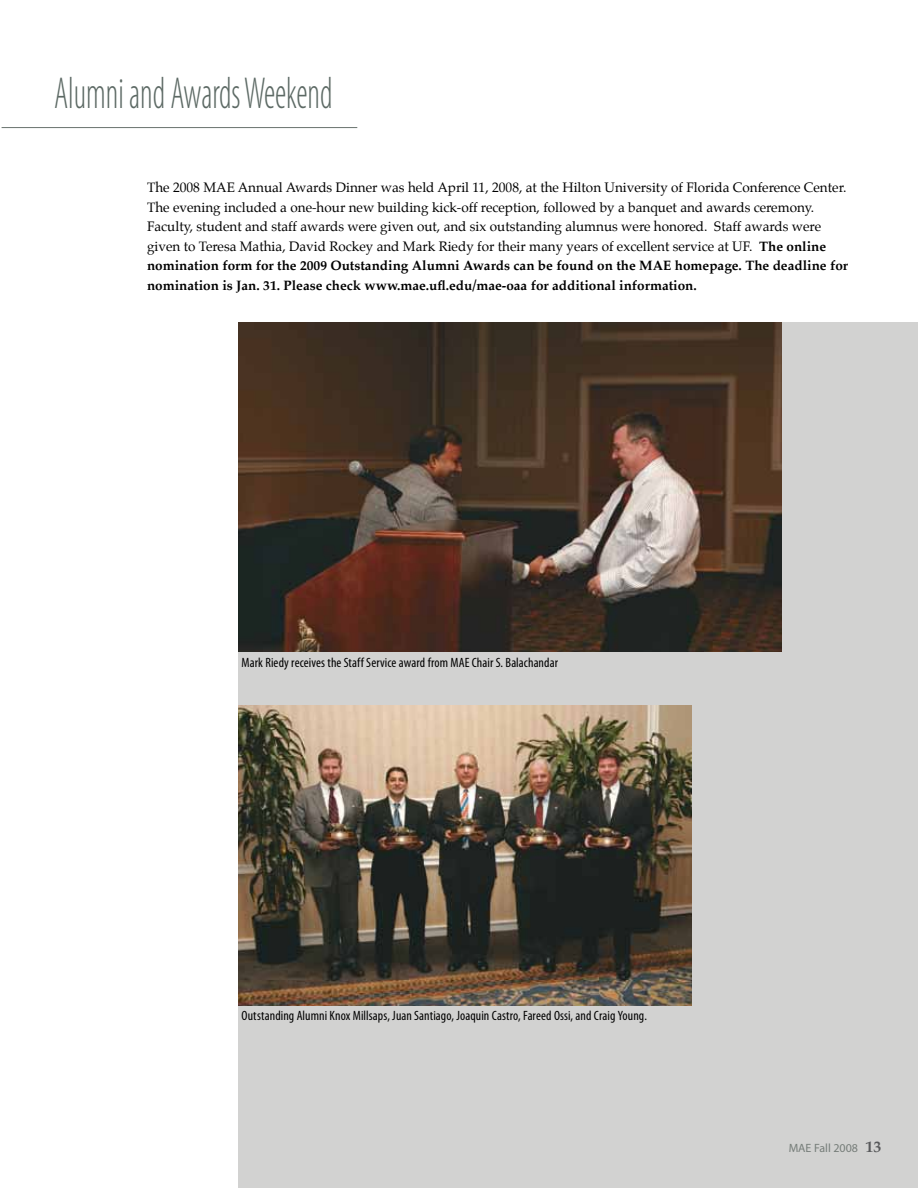
<style>
.page{position:relative;width:918px;height:1188px;background:#fff}
.page>*{position:absolute;margin:0;border:0;box-sizing:border-box;transform-origin:0 0}
.t1{font:300 condensed 45px "Myriad Pro";color:#5c6964;scale:.75 1}
.t2{font:700 15.9px "Palatino";color:#58595b}
.t3{font:13.5px/19.5px "Palatino";color:#000}
.t4{font:condensed 13.5px "Myriad Pro";letter-spacing:.005em;color:#000}
.t5{font:12px "Myriad Pro";color:#767d79}
.s1{font-weight:700}
</style>
<div class="page">
<div style="left:239px;top:323px;width:679px;height:865px;background:#d2d2d1"></div>
<img style="left:239px;top:323px;width:543px;height:328px">
<img style="left:239px;top:705px;width:452px;height:300px">
<hr style="left:2px;top:127px;width:355px;height:1px;background:#69736e">
<h1 class="t1" style="left:54px;top:70px;width:373px">Alumni and Awards Weekend</h1>
<p class="t3" style="left:147px;top:178px;width:703px">The 2008 MAE Annual Awards Dinner was held April 11, 2008, at the Hilton University of Florida Conference Center.<br>The evening included a one-hour new building kick-off reception, followed by a banquet and awards ceremony.<br>Faculty, student and staff awards were given out, and six outstanding alumnus were honored. Staff awards were given to Teresa Mathia, David Rockey and Mark Riedy for their many years of excellent service at UF. <span class="s1">The online nomination form for the 2009 Outstanding Alumni Awards can be found on the MAE homepage. The deadline for nomination is Jan. 31. Please check www.mae.ufl.edu/mae-oaa for additional information.</span></p>
<p class="t4" style="left:242px;top:655px;width:318px">Mark Riedy receives the Staff Service award from MAE Chair S. Balachandar</p>
<p class="t4" style="left:242px;top:1007px;width:407px">Outstanding Alumni Knox Millsaps, Juan Santiago, Joaquin Castro, Fareed Ossi, and Craig Young.</p>
<p class="t5" style="left:789px;top:1141px;width:71px">MAE Fall 2008</p>
<p class="t2" style="left:866px;top:1133px;width:17px">13</p>
</div>
